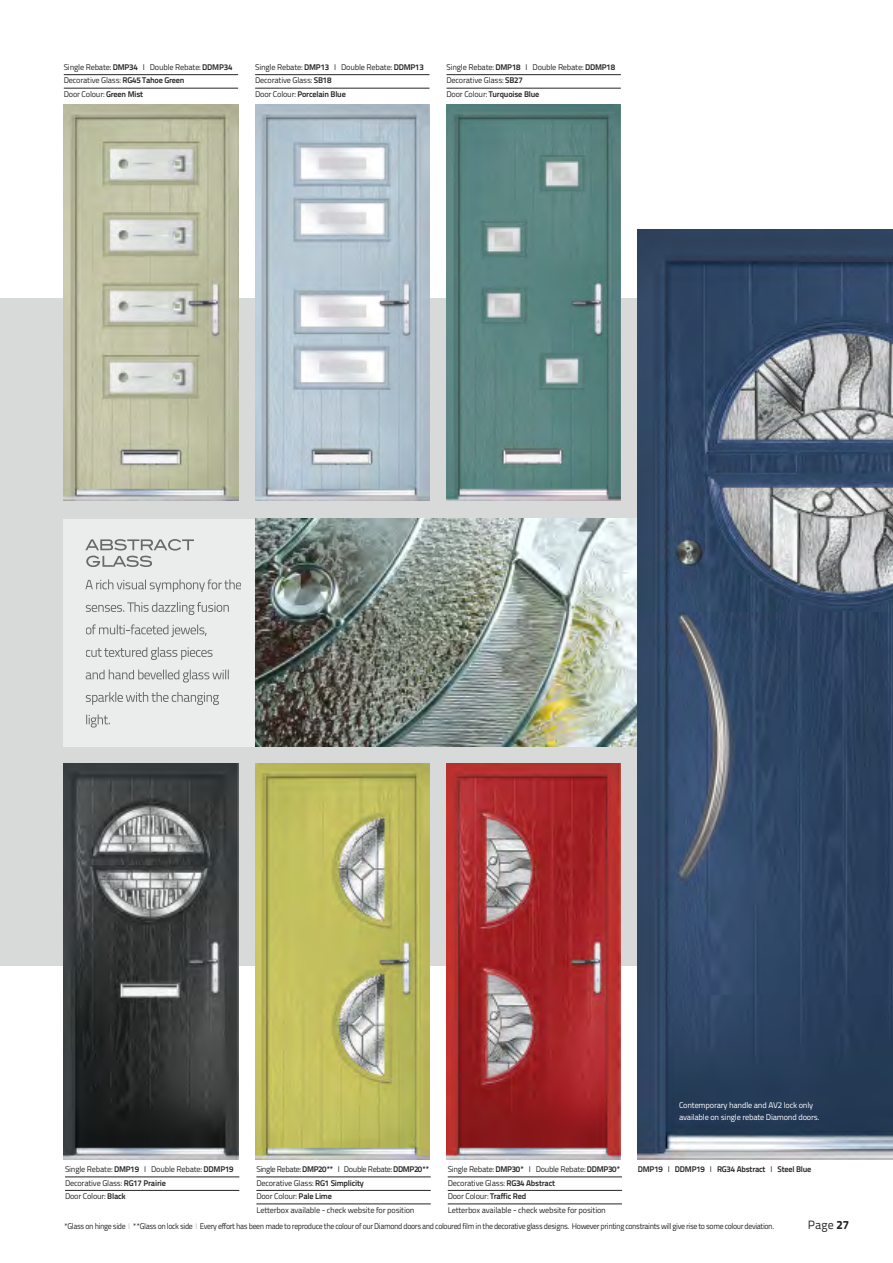
<style>
.page{position:relative;width:893px;height:1263px;background:#fff}
.page>*{position:absolute;margin:0;border:0;box-sizing:border-box;transform-origin:0 0}
.t1{font:12px "Titillium Text 22 L";color:#272627}
.t2{font:8.25px/13.5px "Titillium Text 22 L";letter-spacing:-.025em;color:#272627}
.t3{font:8.25px "Titillium Text 22 L";letter-spacing:-.05em;color:#272627;scale:.95 1}
.t4{font:8.25px/12px "Titillium Text 22 L";letter-spacing:-.025em;color:#fff}
.t5{font:700 8.25px "Titillium Text 22 L";letter-spacing:-.025em;color:#272627}
.s1{font-weight:700}
.s2{font-weight:400}
.s3{color:#b6bbb8}
.s4{font-weight:800}
</style>
<div class="page">
<div style="left:0;top:298px;width:893px;height:667px;background:#d7dad8"></div>
<hr style="left:64px;top:74px;width:174px;height:1px;background:#272627">
<hr style="left:64px;top:88px;width:174px;height:1px;background:#272627">
<hr style="left:255px;top:74px;width:174px;height:1px;background:#272627">
<hr style="left:255px;top:88px;width:174px;height:1px;background:#272627">
<hr style="left:446px;top:74px;width:175px;height:1px;background:#272627">
<hr style="left:446px;top:88px;width:175px;height:1px;background:#272627">
<div style="left:64px;top:519px;width:402px;height:227px;background:#ebecec"></div>
<img style="left:255px;top:519px;width:383px;height:227px">
<img style="left:638px;top:230px;width:255px;height:930px">
<svg style="left:85px;top:539px;width:109px;height:28px"></svg>
<svg style="left:85px;top:579px;width:113px;height:13px"></svg>
<svg style="left:86px;top:602px;width:98px;height:10px"></svg>
<svg style="left:86px;top:624px;width:94px;height:13px"></svg>
<svg style="left:86px;top:647px;width:85px;height:13px"></svg>
<svg style="left:86px;top:669px;width:103px;height:13px"></svg>
<svg style="left:86px;top:692px;width:103px;height:13px"></svg>
<svg style="left:86px;top:714px;width:24px;height:13px"></svg>
<img style="left:64px;top:104px;width:174px;height:396px">
<img style="left:255px;top:104px;width:174px;height:396px">
<img style="left:446px;top:104px;width:175px;height:396px">
<hr style="left:65px;top:1176px;width:174px;height:1px;background:#272627">
<hr style="left:65px;top:1190px;width:174px;height:1px;background:#272627">
<hr style="left:448px;top:1176px;width:174px;height:1px;background:#272627">
<hr style="left:448px;top:1190px;width:174px;height:1px;background:#272627">
<hr style="left:448px;top:1203px;width:174px;height:1px;background:#272627">
<hr style="left:256px;top:1176px;width:175px;height:1px;background:#272627">
<hr style="left:256px;top:1190px;width:175px;height:1px;background:#272627">
<hr style="left:256px;top:1203px;width:175px;height:1px;background:#272627">
<img style="left:64px;top:763px;width:174px;height:397px">
<img style="left:446px;top:763px;width:175px;height:397px">
<img style="left:255px;top:763px;width:174px;height:397px">
<p class="t2" style="left:64px;top:61px;width:170px">Single Rebate: <span class="s1">DMP34</span> I Double Rebate: <span class="s1">DDMP34<br></span>Decorative Glass: <span class="s1">RG45 Tahoe Green<br></span>Door Colour: <span class="s1">Green Mist</span></p>
<p class="t2" style="left:255px;top:61px;width:170px">Single Rebate: <span class="s1">DMP13</span> I Double Rebate: <span class="s1">DDMP13<br></span>Decorative Glass: <span class="s1">SB18<br></span>Door Colour: <span class="s1">Porcelain Blue</span></p>
<p class="t2" style="left:446px;top:61px;width:170px">Single Rebate: <span class="s1">DMP18</span> I Double Rebate: <span class="s1">DDMP18<br></span>Decorative Glass: <span class="s1">SB27<br></span>Door Colour: <span class="s1">Turquoise Blue</span></p>
<p class="t2" style="left:65px;top:1163px;width:170px">Single Rebate: <span class="s1">DMP19</span> I Double Rebate: <span class="s1">DDMP19<br></span>Decorative Glass: <span class="s1">RG17 Prairie<br></span>Door Colour: <span class="s1">Black</span></p>
<p class="t2" style="left:448px;top:1163px;width:174px">Single Rebate: <span class="s1">DMP30*</span> I Double Rebate: <span class="s1">DDMP30* </span>Decorative Glass: <span class="s1">RG34 Abstract<br></span>Door Colour: <span class="s1">Traffic Red<br></span>Letterbox available - check website for position</p>
<p class="t2" style="left:256px;top:1163px;width:175px">Single Rebate: <span class="s1">DMP20**</span> I Double Rebate: <span class="s1">DDMP20** </span>Decorative Glass: <span class="s1">RG1 Simplicity<br></span>Door Colour: <span class="s1">Pale Lime<br></span>Letterbox available - check website for position</p>
<p class="t4" style="left:679px;top:1100px;width:142px">Contemporary handle and AV2 lock only available on single rebate Diamond doors.</p>
<p class="t5" style="left:638px;top:1166px;width:175px">DMP19 <span class="s2">I</span> DDMP19 <span class="s2">I</span> RG34 Abstract <span class="s2">I</span> Steel Blue</p>
<p class="t3" style="left:64px;top:1223px;width:749px">*Glass on hinge side <span class="s3">I</span> **Glass on lock side <span class="s3">I</span> Every effort has been made to reproduce the colour of our Diamond doors and coloured film in the decorative glass designs. However printing constraints will give rise to some colour deviation.</p>
<h1 class="t1" style="left:808px;top:1221px;width:43px">Page <span class="s4">27</span></h1>
</div>
